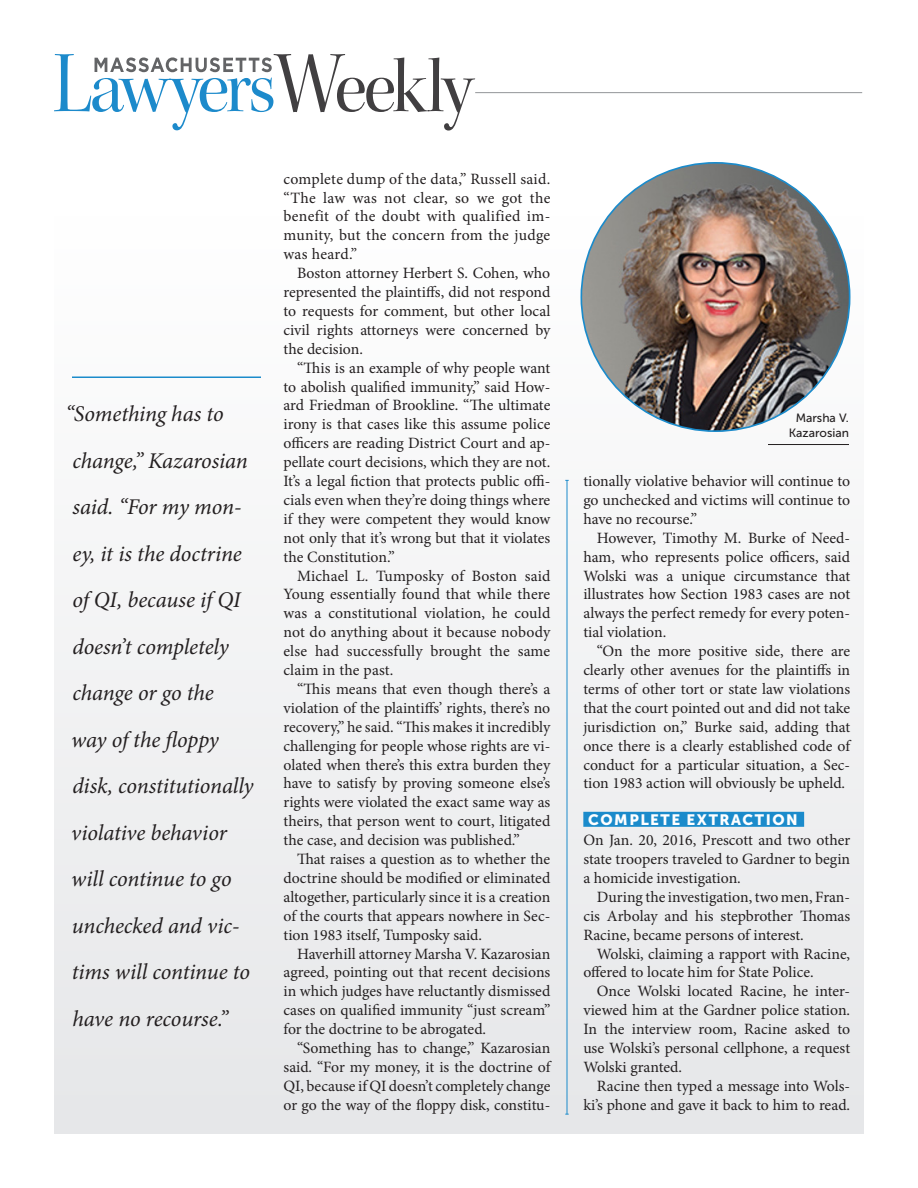
<style>
.page{position:relative;width:918px;height:1188px;background:#fff}
.page>*{position:absolute;margin:0;border:0;box-sizing:border-box;transform-origin:0 0}
.RagRight_indent{font:italic 22.5px/46.5px "Minion Pro";letter-spacing:-.01em;color:#231f20}
.RagRight_indent-2{font:15.75px/18.9px "Minion Pro";color:#231f20;text-align:justify}
.RagRight_noindent{font:15.75px/18.9px "Minion Pro";color:#231f20;text-align:justify}
.Subhead_highlite{font:15px "Museo Sans 900";letter-spacing:.1em;color:#fff}
.t1{font:12px/14.4px "Museo Sans 500";color:#231f20;text-align:center}
</style>
<div class="page">
<div style="left:54px;top:216px;width:810px;height:918px;background:#f1f2f3"></div>
<div style="left:583px;top:812px;width:221px;height:15px;background:#1b8bcb"></div>
<hr style="left:567px;top:480px;width:1px;height:634px;background:#1b8bcb">
<svg style="left:54px;top:54px;width:421px;height:77px"></svg>
<hr style="left:475px;top:92px;width:387px;height:1px;background:#939598">
<img style="left:581px;top:163px;width:269px;height:268px;border-radius:134px">
<hr style="left:72px;top:376px;width:189px;height:2px;background:#1b8bcb">
<hr style="left:768px;top:444px;width:81px;height:1px;background:#231f20">
<p class="RagRight_indent-2" style="left:284px;top:169px;width:268px">complete dump of the data,” Russell said. “The law was not clear, so we got the benefit of the doubt with qualified im&shy;munity, but the concern from the judge was heard.”</p>
<p class="RagRight_indent-2" style="left:284px;top:264px;width:268px;text-indent:14px">Boston attorney Herbert S. Cohen, who represented the plaintiffs, did not respond to requests for comment, but other local civil rights attorneys were concerned by the decision.</p>
<p class="RagRight_indent-2" style="left:284px;top:358px;width:268px;text-indent:14px">“This is an example of why people want to abolish qualified immunity,” said How&shy;ard Friedman of Brookline. “The ultimate irony is that cases like this assume police officers are reading District Court and ap&shy;pellate court decisions, which they are not.<br>It’s a legal fiction that protects public offi&shy;cials even when they’re doing things where if they were competent they would know not only that it’s wrong but that it violates the Constitution.”</p>
<p class="RagRight_indent-2" style="left:284px;top:566px;width:268px;text-indent:14px">Michael L. Tumposky of Boston said Young essentially found that while there was a constitutional violation, he could not do anything about it because nobody else had successfully brought the same claim in the past.</p>
<p class="RagRight_indent-2" style="left:284px;top:679px;width:268px;text-indent:14px">“This means that even though there’s a violation of the plaintiffs’ rights, there’s no recovery,” he said. “This makes it incredibly challenging for people whose rights are vi&shy;olated when there’s this extra burden they have to satisfy by proving someone else’s rights were violated the exact same way as theirs, that person went to court, litigated the case, and decision was published.”</p>
<p class="RagRight_indent-2" style="left:284px;top:850px;width:268px;text-indent:14px">That raises a question as to whether the doctrine should be modified or eliminated altogether, particularly since it is a creation of the courts that appears nowhere in Sec&shy;tion 1983 itself, Tumposky said.</p>
<p class="RagRight_indent-2" style="left:284px;top:944px;width:268px;text-indent:14px">Haverhill attorney Marsha V. Kazarosian agreed, pointing out that recent decisions in which judges have reluctantly dismissed cases on qualified immunity “just scream” for the doctrine to be abrogated.</p>
<p class="RagRight_indent-2" style="left:284px;top:1039px;width:268px;text-indent:14px">“Something has to change,” Kazarosian said. “For my money, it is the doctrine of QI, because if QI doesn’t completely change or go the way of the floppy disk, constitu-</p>
<p class="RagRight_indent" style="left:66px;top:391px;width:189px">“Something has to change,” Kazarosian said. “For my mon&shy;ey, it is the doctrine of QI, because if QI doesn’t completely change or go the<br>way of the floppy disk, constitutionally violative behavior will continue to go unchecked and vic&shy;tims will continue to have no recourse.”</p>
<p class="t1" style="left:789px;top:411px;width:62px">Marsha V.<br>Kazarosian</p>
<p class="RagRight_indent-2" style="left:583px;top:472px;width:268px">tionally violative behavior will continue to go unchecked and victims will continue to have no recourse.”</p>
<p class="RagRight_indent-2" style="left:583px;top:528px;width:268px;text-indent:14px">However, Timothy M. Burke of Need&shy;ham, who represents police officers, said Wolski was a unique circumstance that illustrates how Section 1983 cases are not always the perfect remedy for every poten&shy;tial violation.</p>
<p class="RagRight_indent-2" style="left:583px;top:642px;width:268px;text-indent:14px">“On the more positive side, there are clearly other avenues for the plaintiffs in terms of other tort or state law violations that the court pointed out and did not take jurisdiction on,” Burke said, adding that once there is a clearly established code of conduct for a particular situation, a Sec&shy;tion 1983 action will obviously be upheld.</p>
<p class="Subhead_highlite" style="left:588px;top:812px;width:211px">COMPLETE EXTRACTION</p>
<p class="RagRight_noindent" style="left:583px;top:831px;width:268px">On Jan. 20, 2016, Prescott and two other state troopers traveled to Gardner to begin a homicide investigation.</p>
<p class="RagRight_indent-2" style="left:583px;top:887px;width:268px;text-indent:14px">During the investigation, two men, Fran&shy;cis Arbolay and his stepbrother Thomas Racine, became persons of interest.</p>
<p class="RagRight_indent-2" style="left:583px;top:944px;width:268px;text-indent:14px">Wolski, claiming a rapport with Racine, offered to locate him for State Police.</p>
<p class="RagRight_indent-2" style="left:583px;top:982px;width:268px;text-indent:14px">Once Wolski located Racine, he inter&shy;viewed him at the Gardner police station.<br>In the interview room, Racine asked to use Wolski’s personal cellphone, a request Wolski granted.</p>
<p class="RagRight_indent-2" style="left:583px;top:1076px;width:268px;text-align:right">Racine then typed a message into Wols&shy;ki’s phone and gave it back to him to read.</p>
</div>
